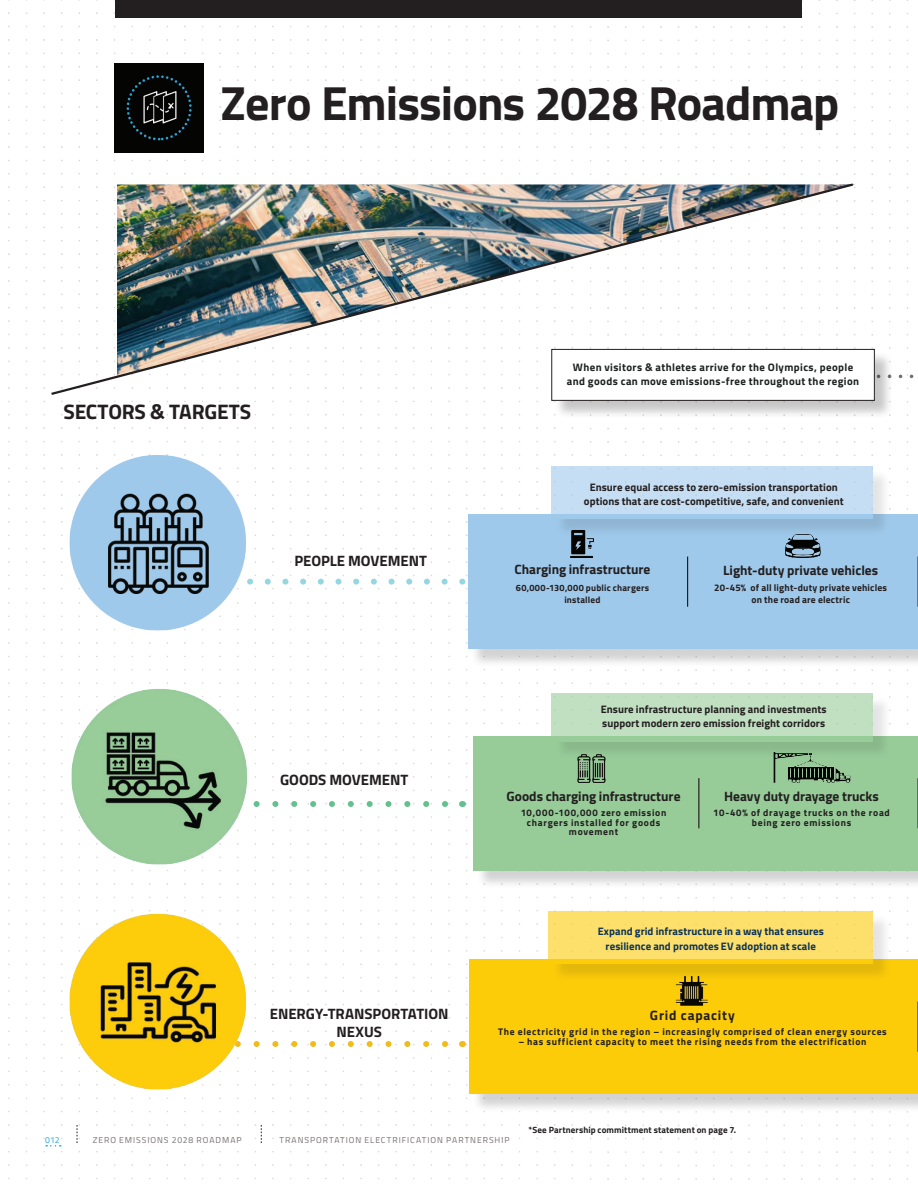
<style>
.page{position:relative;width:918px;height:1188px;background:#fff}
.page>*{position:absolute;margin:0;border:0;box-sizing:border-box;transform-origin:0 0}
.t1{font:700 48px "Titillium";letter-spacing:-.02em;color:#231f20}
.t2{font:700 21px "Titillium";letter-spacing:-.01em;color:#231f20}
.t3{font:700 15px/18px "Titillium";letter-spacing:-.005em;color:#231f20;text-align:center}
.t4{font:700 13.5px "Titillium";color:#231f20}
.t5{font:700 13.5px "Titillium";letter-spacing:.06em;color:#231f20}
.t6{font:700 10.8px/14.4px "Titillium";letter-spacing:.005em;color:#231f20;text-align:center}
.t7{font:700 10.8px/14.4px "Titillium";letter-spacing:.035em;color:#1c2120;text-align:center}
.t8{font:700 10.8px/14.4px "Titillium";letter-spacing:.005em;color:#0d3357;text-align:center}
.t9{font:700 9.6px/9.6px "Titillium";letter-spacing:.07em;color:#231f20;text-align:center}
.t10{font:700 9.6px/11.6px "Titillium";letter-spacing:.02em;color:#231f20;text-align:center}
.t11{font:700 9.15px/12px "Titillium";letter-spacing:.02em;color:#231f20;text-align:center}
.t12{font:700 9px "Titillium";letter-spacing:.015em;color:#231f20}
.t13{font:8.7px "Titillium";letter-spacing:.11em;color:#75706f}
.t14{font:8.7px "Titillium";color:#21a6df}
</style>
<div class="page">
<img style="left:8px;top:0;width:905px;height:1180px">
<svg style="left:248px;top:1041px;width:205px;height:6px"></svg>
<svg style="left:248px;top:801px;width:205px;height:6px"></svg>
<svg style="left:250px;top:579px;width:218px;height:6px"></svg>
<img style="left:68px;top:453px;width:180px;height:180px">
<img style="left:69px;top:687px;width:179px;height:180px">
<img style="left:68px;top:912px;width:180px;height:180px">
<div style="left:470px;top:516px;width:448px;height:152px;background:#231f20;opacity:.2"></div>
<div style="left:468px;top:514px;width:450px;height:135px;background:#9fc9eb"></div>
<div style="left:476px;top:738px;width:442px;height:152px;background:#231f20;opacity:.2"></div>
<div style="left:474px;top:736px;width:444px;height:135px;background:#97cc99"></div>
<div style="left:472px;top:961px;width:446px;height:152px;background:#231f20;opacity:.2"></div>
<div style="left:470px;top:959px;width:448px;height:135px;background:#fdcc09"></div>
<hr style="left:917px;top:557px;width:1px;height:50px;background:#231f20">
<hr style="left:687px;top:557px;width:1px;height:50px;background:#231f20">
<hr style="left:917px;top:778px;width:1px;height:50px;background:#231f20">
<hr style="left:698px;top:778px;width:1px;height:50px;background:#231f20">
<hr style="left:917px;top:1001px;width:1px;height:51px;background:#231f20">
<svg style="left:893px;top:375px;width:21px;height:3px"></svg>
<img style="left:49px;top:182px;width:807px;height:215px">
<div style="left:116px;top:0;width:686px;height:18px;background:#231f20"></div>
<svg style="left:46px;top:1145px;width:15px;height:2px"></svg>
<svg style="left:77px;top:1125px;width:1px;height:18px"></svg>
<svg style="left:261px;top:1125px;width:1px;height:18px"></svg>
<div style="left:554px;top:468px;width:337px;height:69px;background:#231f20;opacity:.2"></div>
<svg style="left:552px;top:466px;width:321px;height:53px;background:#c1dbf2"></svg>
<div style="left:554px;top:695px;width:337px;height:65px;background:#231f20;opacity:.2"></div>
<svg style="left:552px;top:693px;width:321px;height:48px;background:#bcdebd"></svg>
<div style="left:551px;top:913px;width:341px;height:69px;background:#231f20;opacity:.2"></div>
<svg style="left:549px;top:911px;width:324px;height:52px;background:#fcde63"></svg>
<div style="left:554px;top:351px;width:339px;height:68px;background:#231f20;opacity:.25"></div>
<div style="left:552px;top:349px;width:322px;height:51px;background:#fff"></div>
<div style="left:552px;top:349px;width:323px;height:52px;border:1px solid #231f20"></div>
<img style="left:567px;top:529px;width:29px;height:28px">
<img style="left:785px;top:522px;width:39px;height:35px">
<img style="left:673px;top:975px;width:37px;height:31px">
<img style="left:576px;top:754px;width:30px;height:29px">
<img style="left:114px;top:63px;width:90px;height:90px">
<img style="left:763px;top:727px;width:97px;height:56px">
<h1 class="t1" style="left:220px;top:67px;width:620px">Zero Emissions 2028 Roadmap</h1>
<h2 class="t2" style="left:64px;top:395px;width:189px">SECTORS &amp; TARGETS</h2>
<h3 class="t3" style="left:294px;top:550px;width:134px">PEOPLE MOVEMENT</h3>
<h3 class="t3" style="left:280px;top:769px;width:130px">GOODS MOVEMENT</h3>
<h3 class="t3" style="left:270px;top:1003px;width:180px">ENERGY-TRANSPORTATION<br>NEXUS</h3>
<p class="t7" style="left:567px;top:359px;width:294px">When visitors &amp; athletes arrive for the Olympics, people and goods can move emissions-free throughout the region</p>
<p class="t6" style="left:584px;top:479px;width:261px">Ensure equal access to zero-emission transportation options that are cost-competitive, safe, and convenient</p>
<h3 class="t4" style="left:514px;top:559px;width:138px">Charging infrastructure</h3>
<p class="t11" style="left:516px;top:581px;width:135px">60,000-130,000 public chargers installed</p>
<h3 class="t4" style="left:723px;top:560px;width:157px">Light-duty private vehicles</h3>
<p class="t10" style="left:714px;top:581px;width:174px">20-45% of all light-duty private vehicles on the road are electric</p>
<p class="t6" style="left:601px;top:701px;width:227px;text-align:left">Ensure infrastructure planning and investments support modern zero emission freight corridors</p>
<h3 class="t4" style="left:507px;top:786px;width:175px">Goods charging infrastructure</h3>
<p class="t9" style="left:521px;top:807px;width:147px">10,000-100,000 zero emission chargers installed for goods movement</p>
<h3 class="t4" style="left:724px;top:786px;width:156px">Heavy duty drayage trucks</h3>
<p class="t9" style="left:713px;top:807px;width:178px">10-40% of drayage trucks on the road being zero emissions</p>
<p class="t8" style="left:598px;top:924px;width:228px">Expand grid infrastructure in a way that ensures resilience and promotes EV adoption at scale</p>
<h3 class="t5" style="left:650px;top:1005px;width:86px">Grid capacity</h3>
<p class="t9" style="left:498px;top:1026px;width:390px">The electricity grid in the region – increasingly comprised of clean energy sources</p>
<p class="t9" style="left:518px;top:1036px;width:350px">– has sufficient capacity to meet the rising needs from the electrification</p>
<p class="t12" style="left:528px;top:1122px;width:209px">*See Partnership committment statement on page 7.</p>
<p class="t14" style="left:45px;top:1134px;width:16px">012</p>
<p class="t13" style="left:93px;top:1134px;width:150px">ZERO EMISSIONS 2028 ROADMAP</p>
<p class="t13" style="left:280px;top:1134px;width:231px">TRANSPORTATION ELECTRIFICATION PARTNERSHIP</p>
</div>
